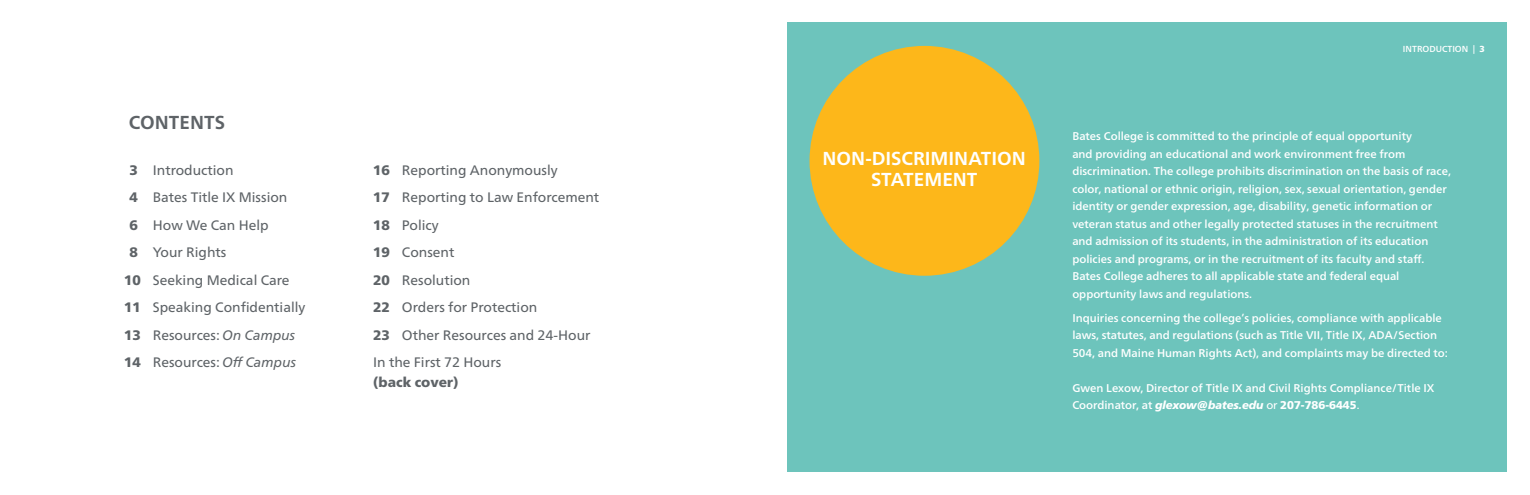
<style>
.page{position:relative;width:1530px;height:495px;background:#fff}
.page>*{position:absolute;margin:0;border:0;box-sizing:border-box;transform-origin:0 0}
.t1{font:700 18.75px/21.2px "Frutiger Neue LT Pro";color:#fff;text-align:center}
.t2{font:700 18.75px "Frutiger Neue LT Pro";color:#5e6367}
.t3{font:13.75px/27.5px "Frutiger Neue LT Pro";color:#5e6367}
.t4{font:900 13.75px "Frutiger Neue LT Pro";color:#5e6367}
.t5{font:500 11.25px/17.5px "Frutiger Neue LT Pro";color:#fff}
.t6{font:500 8.75px "Frutiger Neue LT Pro";color:#fff}
.s1{font-weight:900}
.s2{font-style:italic}
.s3{font-weight:900;font-style:italic}
.s4{font-weight:400}
</style>
<div class="page">
<div style="left:788px;top:22px;width:720px;height:450px;background:#6dc4bc"></div>
<div style="left:810px;top:46px;width:229px;height:230px;background:#fdb71a;border-radius:50%"></div>
<h1 class="t2" style="left:129px;top:111px;width:98px">CONTENTS</h1>
<p class="t3" style="left:129px;top:156px;width:106px"><span class="s1">3</span> Introduction</p>
<p class="t3" style="left:129px;top:183px;width:160px"><span class="s1">4</span> Bates Title IX Mission</p>
<p class="t3" style="left:129px;top:211px;width:141px"><span class="s1">6</span> How We Can Help</p>
<p class="t3" style="left:129px;top:238px;width:99px"><span class="s1">8</span> Your Rights</p>
<p class="t3" style="left:124px;top:266px;width:167px"><span class="s1">10</span> Seeking Medical Care</p>
<p class="t3" style="left:124px;top:293px;width:183px"><span class="s1">11</span> Speaking Confidentially</p>
<p class="t3" style="left:124px;top:321px;width:173px"><span class="s1">13</span> Resources: <span class="s2">On Campus</span></p>
<p class="t3" style="left:124px;top:348px;width:174px"><span class="s1">14</span> Resources: <span class="s2">Off Campus</span></p>
<p class="t3" style="left:373px;top:156px;width:228px"><span class="s1">16</span> Reporting Anonymously<br><span class="s1">17</span> Reporting to Law Enforcement<br><span class="s1">18</span> Policy<br><span class="s1">19</span> Consent<br><span class="s1">20</span> Resolution<br><span class="s1">22</span> Orders for Protection<br><span class="s1">23</span> Other Resources and 24-Hour<br>In the First 72 Hours</p>
<p class="t4" style="left:373px;top:374px;width:87px">(back cover)</p>
<h1 class="t1" style="left:823px;top:148px;width:205px">NON-DISCRIMINATION<br>STATEMENT</h1>
<p class="t6" style="left:1403px;top:43px;width:84px">INTRODUCTION | <span class="s1">3</span></p>
<p class="t5" style="left:1072px;top:128px;width:380px">Bates College is committed to the principle of equal opportunity<br>and providing an educational and work environment free from discrimination. The college prohibits discrimination on the basis of race, color, national or ethnic origin, religion, sex, sexual orientation, gender identity or gender expression, age, disability, genetic information or veteran status and other legally protected statuses in the recruitment and admission of its students, in the administration of its education policies and programs, or in the recruitment of its faculty and staff.<br>Bates College adheres to all applicable state and federal equal opportunity laws and regulations.</p>
<p class="t5" style="left:1072px;top:309px;width:377px">Inquiries concerning the college’s policies, compliance with applicable laws, statutes, and regulations (such as Title VII, Title IX, ADA/Section<br>504, and Maine Human Rights Act), and complaints may be directed to:</p>
<p class="t5" style="left:1072px;top:379px;width:364px">Gwen Lexow, Director of Title IX and Civil Rights Compliance/Title IX<br>Coordinator, at <span class="s3">glexow@bates.edu</span> <span class="s4">or</span> <span class="s1">207-786-6445</span><span class="s4">.</span></p>
</div>
